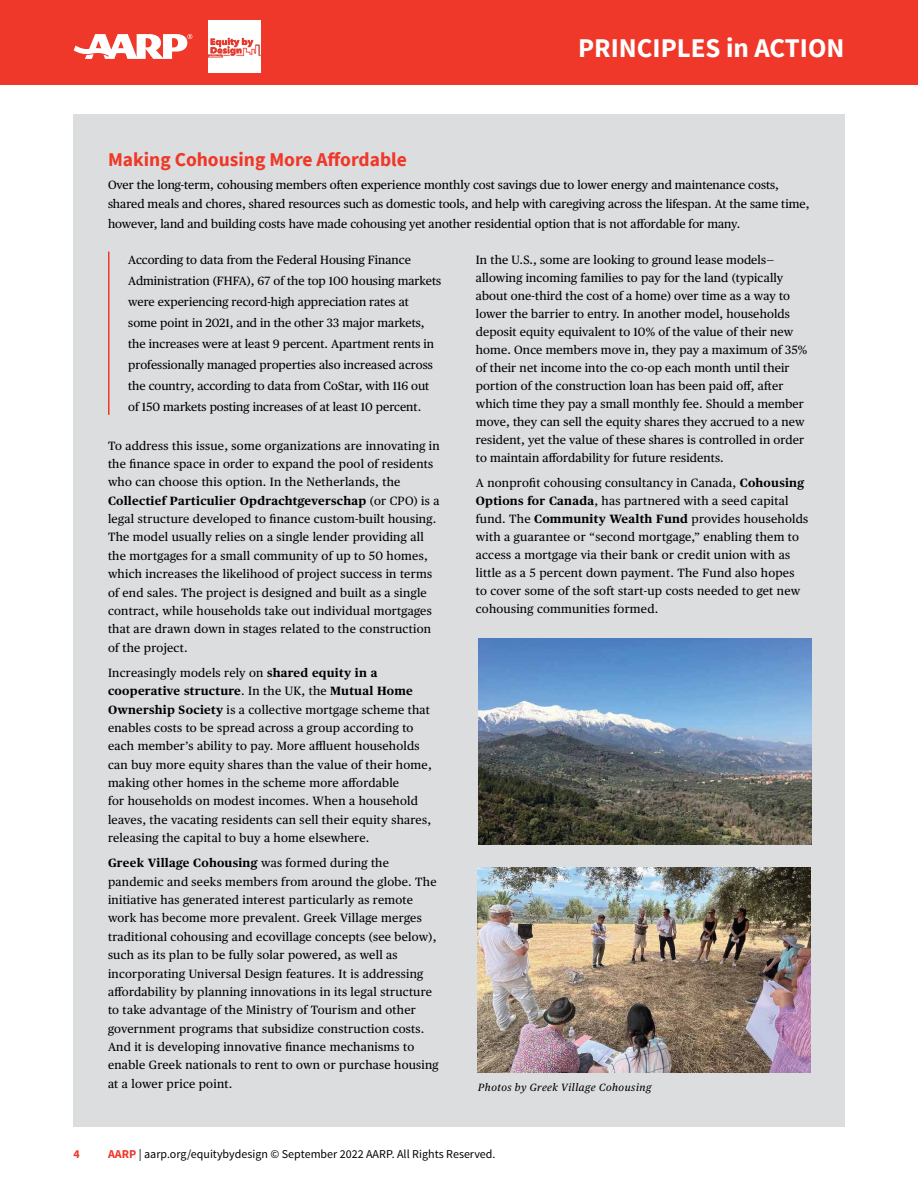
<style>
.page{position:relative;width:918px;height:1188px;background:#fff}
.page>*{position:absolute;margin:0;border:0;box-sizing:border-box;transform-origin:0 0}
.t1{font:700 27px "Source Sans Pro";color:#fff}
.t2{font:700 19.5px "Source Sans Pro";color:#ef3829}
.t3{font:12px/18.3px "Publico Text";letter-spacing:.015em;color:#000}
.t4{font:12px "Source Sans Pro";color:#000}
.t5{font:700 12px "Source Sans Pro";color:#ef3829}
.t6{font:italic 10.5px "Publico Text";letter-spacing:.05em;color:#000}
.s1{font-weight:700}
.s2{font-weight:700;color:#ef3829}
</style>
<div class="page">
<div style="left:0;top:0;width:918px;height:85px;background:#ef3829"></div>
<svg style="left:74px;top:34px;width:118px;height:25px"></svg>
<img style="left:209px;top:21px;width:52px;height:51px">
<div style="left:73px;top:115px;width:772px;height:1012px;background:#dcddde"></div>
<hr style="left:108px;top:252px;width:2px;height:163px;background:#ef3829">
<img style="left:478px;top:639px;width:334px;height:205px">
<img style="left:477px;top:867px;width:334px;height:206px">
<h1 class="t1" style="left:578px;top:29px;width:268px">PRINCIPLES in ACTION</h1>
<h2 class="t2" style="left:108px;top:146px;width:300px">Making Cohousing More Affordable</h2>
<p class="t3" style="left:108px;top:174px;width:703px;line-height:19.5px">Over the long-term, cohousing members often experience monthly cost savings due to lower energy and maintenance costs, shared meals and chores, shared resources such as domestic tools, and help with caregiving across the lifespan. At the same time, however, land and building costs have made cohousing yet another residential option that is not affordable for many.</p>
<p class="t3" style="left:128px;top:249px;width:314px;line-height:21px">According to data from the Federal Housing Finance Administration (FHFA), 67 of the top 100 housing markets were experiencing record-high appreciation rates at<br>some point in 2021, and in the other 33 major markets, the increases were at least 9 percent. Apartment rents in professionally managed properties also increased across the country, according to data from CoStar, with 116 out of 150 markets posting increases of at least 10 percent.</p>
<p class="t3" style="left:108px;top:436px;width:333px">To address this issue, some organizations are innovating in the finance space in order to expand the pool of residents who can choose this option. In the Netherlands, the <span class="s1">Collectief Particulier Opdrachtgeverschap</span> (or CPO) is a legal structure developed to finance custom-built housing.<br>The model usually relies on a single lender providing all the mortgages for a small community of up to 50 homes, which increases the likelihood of project success in terms of end sales. The project is designed and built as a single contract, while households take out individual mortgages that are drawn down in stages related to the construction of the project.</p>
<p class="t3" style="left:108px;top:663px;width:325px">Increasingly models rely on <span class="s1">shared equity in a cooperative structure</span>. In the UK, the <span class="s1">Mutual Home Ownership Society</span> is a collective mortgage scheme that enables costs to be spread across a group according to each member’s ability to pay. More affluent households can buy more equity shares than the value of their home, making other homes in the scheme more affordable<br>for households on modest incomes. When a household leaves, the vacating residents can sell their equity shares, releasing the capital to buy a home elsewhere.</p>
<p class="t3" style="left:108px;top:853px;width:332px"><span class="s1">Greek Village Cohousing</span> was formed during the pandemic and seeks members from around the globe. The initiative has generated interest particularly as remote work has become more prevalent. Greek Village merges traditional cohousing and ecovillage concepts (see below), such as its plan to be fully solar powered, as well as incorporating Universal Design features. It is addressing affordability by planning innovations in its legal structure to take advantage of the Ministry of Tourism and other government programs that subsidize construction costs.<br>And it is developing innovative finance mechanisms to enable Greek nationals to rent to own or purchase housing at a lower price point.</p>
<p class="t3" style="left:476px;top:250px;width:333px">In the U.S., some are looking to ground lease models— allowing incoming families to pay for the land (typically about one-third the cost of a home) over time as a way to lower the barrier to entry. In another model, households deposit equity equivalent to 10% of the value of their new home. Once members move in, they pay a maximum of 35% of their net income into the co-op each month until their portion of the construction loan has been paid off, after which time they pay a small monthly fee. Should a member move, they can sell the equity shares they accrued to a new resident, yet the value of these shares is controlled in order to maintain affordability for future residents.</p>
<p class="t3" style="left:476px;top:473px;width:334px">A nonprofit cohousing consultancy in Canada, <span class="s1">Cohousing Options for Canada</span>, has partnered with a seed capital fund. The <span class="s1">Community Wealth Fund</span> provides households with a guarantee or “second mortgage,” enabling them to access a mortgage via their bank or credit union with as little as a 5 percent down payment. The Fund also hopes to cover some of the soft start-up costs needed to get new cohousing communities formed.</p>
<p class="t6" style="left:478px;top:1080px;width:175px">Photos by Greek Village Cohousing</p>
<p class="t5" style="left:74px;top:1146px;width:8px">4</p>
<p class="t4" style="left:108px;top:1147px;width:389px"><span class="s2">AARP</span> | aarp.org/equitybydesign © September 2022 AARP. All Rights Reserved.</p>
</div>
